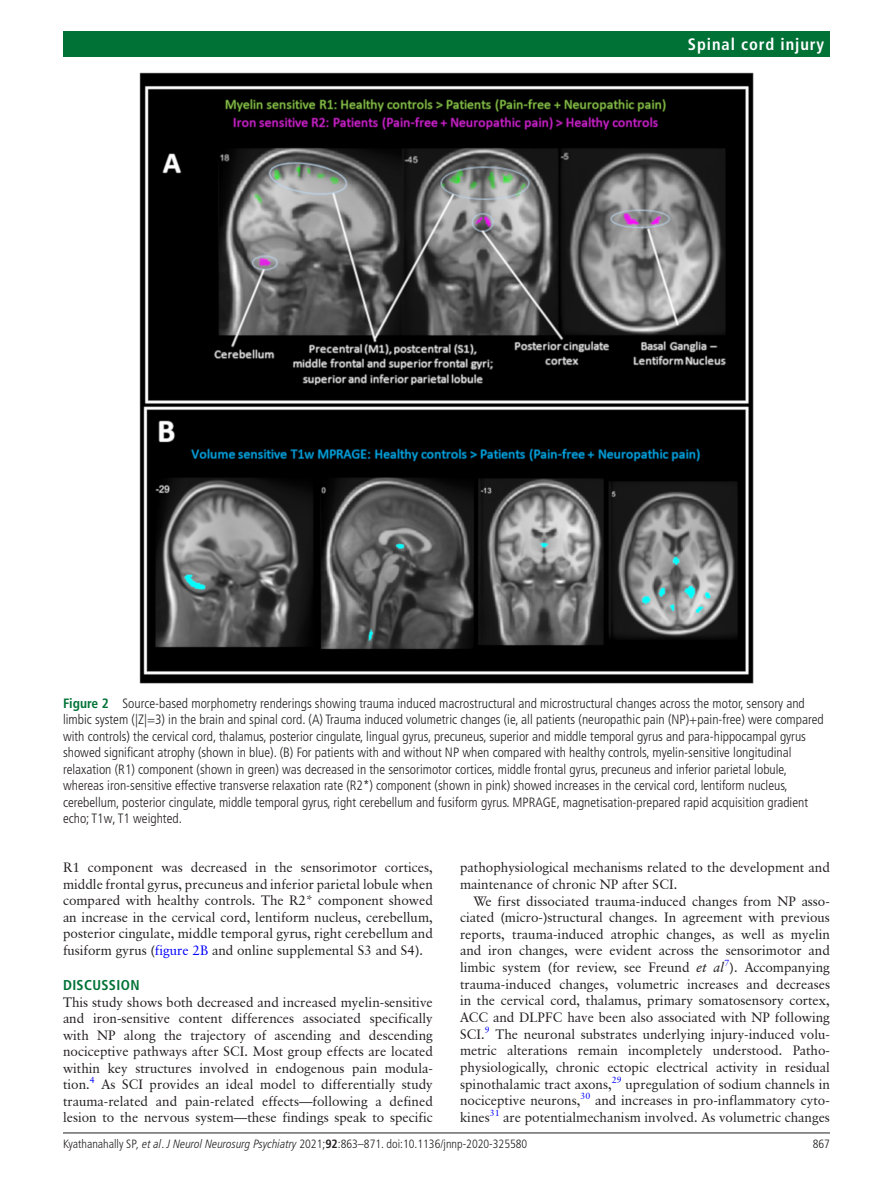
<style>
.page{position:relative;width:893px;height:1191px;background:#fff}
.page>*{position:absolute;margin:0;border:0;box-sizing:border-box;transform-origin:0 0}
.t1{font:700 condensed 16.5px "Frutiger LT Pro";letter-spacing:.055em;color:#fff}
.t2{font:700 condensed 14.25px "Frutiger LT Pro";letter-spacing:.025em;color:#007236}
.t3{font:13.5px/16.6px "Classical Garamond BT";color:#231f20;text-align:justify}
.t4{font:300 condensed 13.5px/16.5px "Frutiger LT Pro";color:#231f20}
.t5{font:300 condensed 12px "Frutiger LT Pro";color:#231f20}
.s1{font-weight:700;color:#007236}
.s2{color:#00f}
.s3{font-style:italic}
.s4{font-weight:700}
</style>
<div class="page">
<hr style="left:63px;top:1132px;width:767px;height:1px;background:#231f20">
<div style="left:63px;top:31px;width:767px;height:25px;background:#007236"></div>
<img style="left:140px;top:72px;width:613px;height:612px">
<p class="t1" style="left:688px;top:34px;width:138px">Spinal cord injury</p>
<p class="t4" style="left:63px;top:695px;width:762px"><span class="s1">Figure 2</span> Source-based morphometry renderings showing trauma induced macrostructural and microstructural changes across the motor, sensory and limbic system (|Z|=3) in the brain and spinal cord. (A) Trauma induced volumetric changes (ie, all patients (neuropathic pain (NP)+pain-free) were compared with controls) the cervical cord, thalamus, posterior cingulate, lingual gyrus, precuneus, superior and middle temporal gyrus and para-hippocampal gyrus showed significant atrophy (shown in blue). (B) For patients with and without NP when compared with healthy controls, myelin-sensitive longitudinal relaxation (R1) component (shown in green) was decreased in the sensorimotor cortices, middle frontal gyrus, precuneus and inferior parietal lobule, whereas iron-sensitive effective transverse relaxation rate (R2*) component (shown in pink) showed increases in the cervical cord, lentiform nucleus, cerebellum, posterior cingulate, middle temporal gyrus, right cerebellum and fusiform gyrus. MPRAGE, magnetisation-prepared rapid acquisition gradient echo; T1w, T1 weighted.</p>
<p class="t3" style="left:63px;top:859px;width:371px">R1 component was decreased in the sensorimotor cortices, middle frontal gyrus, precuneus and inferior parietal lobule when compared with healthy controls. The R2* component showed an increase in the cervical cord, lentiform nucleus, cerebellum, posterior cingulate, middle temporal gyrus, right cerebellum and fusiform gyrus (<span class="s2">figure 2B</span> and online supplemental S3 and S4).</p>
<p class="t2" style="left:63px;top:976px;width:78px">DISCUSSION</p>
<p class="t3" style="left:63px;top:993px;width:371px">This study shows both decreased and increased myelin-sensitive and iron-sensitive content differences associated specifically with NP along the trajectory of ascending and descending nociceptive pathways after SCI. Most group effects are located within key structures involved in endogenous pain modula&shy;tion.<sup>4</sup></p>
<p class="t3" style="left:63px;top:1076px;width:371px;text-indent:38px">As SCI provides an ideal model to differentially study trauma-related and pain-related effects—following a defined lesion to the nervous system—these findings speak to specific</p>
<p class="t3" style="left:460px;top:859px;width:371px">pathophysiological mechanisms related to the development and maintenance of chronic NP after SCI.</p>
<p class="t3" style="left:460px;top:892px;width:371px;text-indent:14px">We first dissociated trauma-induced changes from NP asso&shy;ciated (micro-)structural changes. In agreement with previous reports, trauma-induced atrophic changes, as well as myelin and iron changes, were evident across the sensorimotor and limbic system (for review, see Freund <span class="s3">et al</span><sup>7</sup>). Accompanying trauma-induced changes, volumetric increases and decreases in the cervical cord, thalamus, primary somatosensory cortex, ACC and DLPFC have been also associated with NP following SCI.<sup>9</sup> The neuronal substrates underlying injury-induced volu&shy;metric alterations remain incompletely understood. Patho&shy;physiologically, chronic ectopic electrical activity in residual spinothalamic tract axons,<sup>29</sup> upregulation of sodium channels in nociceptive neurons,<sup>30</sup> and increases in pro-inflammatory cyto&shy;kines<sup>31</sup> are potentialmechanism involved. As volumetric changes</p>
<p class="t5" style="left:63px;top:1136px;width:466px">Kyathanahally SP<span class="s3">, et al</span>. <span class="s3">J Neurol Neurosurg Psychiatry</span> 2021;<span class="s4">92</span>:863–871. doi:10.1136/jnnp-2020-325580</p>
<p class="t5" style="left:813px;top:1136px;width:19px">867</p>
</div>
